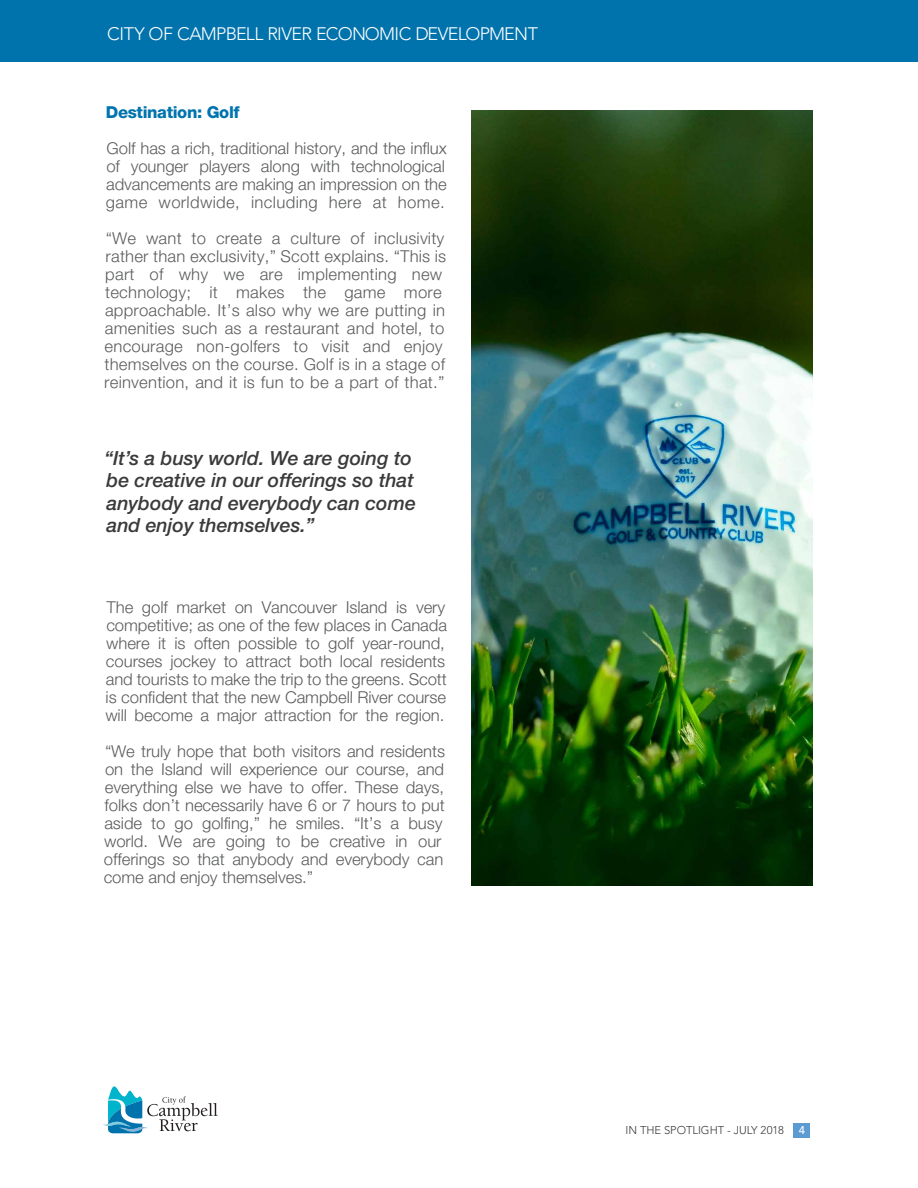
<style>
.page{position:relative;width:918px;height:1188px;background:#fff}
.page>*{position:absolute;margin:0;border:0;box-sizing:border-box;transform-origin:0 0}
.t1{font:italic 500 19.5px/22.5px "Helvetica Neue LT Std";color:#3a3a3a}
.t2{font:300 18px "Avenir LT Std";letter-spacing:-.04em;color:#fff}
.t3{font:300 16.5px/18px "Helvetica Neue LT Std";color:#5a5b5b}
.t4{font:800 16.5px "Helvetica Neue LT Std";letter-spacing:-.02em;color:#0074ae}
.t5{font:300 11.25px "Avenir LT Std";letter-spacing:-.005em;color:#3a3a3a}
.t6{font:500 11.25px "Avenir LT Std";color:#fff}
</style>
<div class="page">
<img style="left:471px;top:111px;width:342px;height:774px">
<svg style="left:103px;top:1086px;width:115px;height:48px"></svg>
<div style="left:794px;top:1123px;width:16px;height:14px;background:#5c9ad2"></div>
<div style="left:0;top:0;width:918px;height:62px;background:#0073ad"></div>
<p class="t2" style="left:107px;top:24px;width:432px">CITY OF CAMPBELL RIVER ECONOMIC DEVELOPMENT</p>
<p class="t4" style="left:106px;top:103px;width:135px">Destination: Golf</p>
<p class="t3" style="left:107px;top:136px;width:342px;rotate:1deg">Golf has a rich, traditional history, and the influx of younger players along with technological advancements are making an impression on the game worldwide, including here at home.</p>
<p class="t3" style="left:106px;top:225px;width:343px;rotate:1deg">“We want to create a culture of inclusivity rather than exclusivity,” Scott explains. “This is part of why we are implementing new technology; it makes the game more approachable. It’s also why we are putting in amenities such as a restaurant and hotel, to encourage non-golfers to visit and enjoy themselves on the course. Golf is in a stage of reinvention, and it is fun to be a part of that.”</p>
<p class="t1" style="left:105px;top:446px;width:313px">“It’s a busy world. We are going to be creative in our offerings so that anybody and everybody can come and enjoy themselves.”</p>
<p class="t3" style="left:107px;top:595px;width:343px;rotate:1deg">The golf market on Vancouver Island is very competitive; as one of the few places in Canada where it is often possible to golf year-round, courses jockey to attract both local residents and tourists to make the trip to the greens. Scott is confident that the new Campbell River course will become a major attraction for the region.</p>
<p class="t3" style="left:106px;top:739px;width:342px;rotate:1deg">“We truly hope that both visitors and residents on the Island will experience our course, and everything else we have to offer. These days, folks don’t necessarily have 6 or 7 hours to put aside to go golfing,” he smiles. “It’s a busy world. We are going to be creative in our offerings so that anybody and everybody can come and enjoy themselves.”</p>
<p class="t5" style="left:626px;top:1124px;width:160px">IN THE SPOTLIGHT - JULY 2018</p>
<p class="t6" style="left:799px;top:1124px;width:8px">4</p>
</div>
